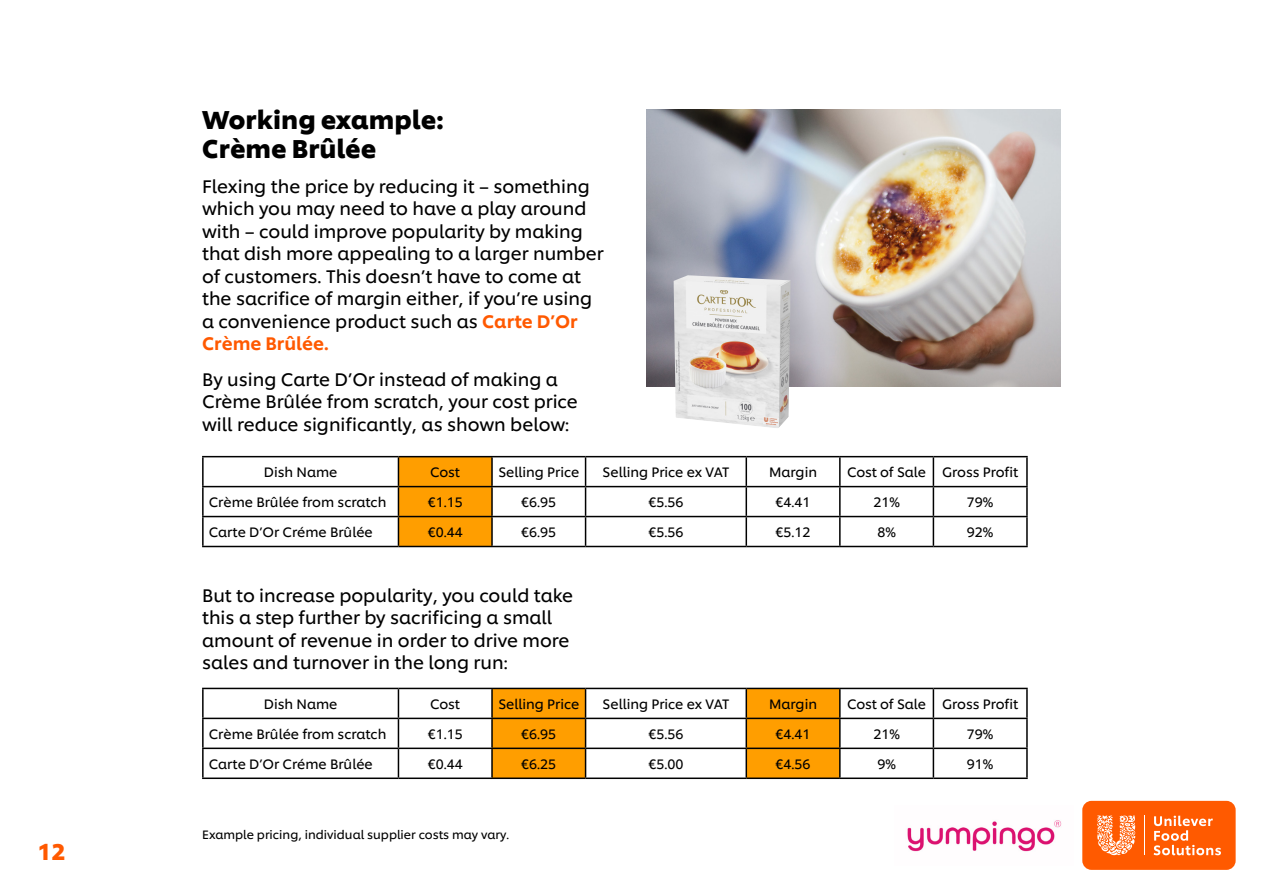
<style>
.page{position:relative;width:1263px;height:893px;background:#fff}
.page>*{position:absolute;margin:0;border:0;box-sizing:border-box;transform-origin:0 0}
.t1{font:700 25.5px/28.5px "Unilever Shilling";color:#000}
.t2{font:700 22.5px "Unilever Shilling";color:#ff5900}
.t3{font:18px/22.5px "Unilever Shilling";color:#000}
.t4{font:13.5px "Unilever Shilling";color:#000}
.t5{font:12px "Unilever Shilling";color:#000}
.s1{font-weight:500;color:#ff5900}
</style>
<div class="page">
<img style="left:646px;top:109px;width:415px;height:277px">
<img style="left:907px;top:820px;width:155px;height:32px">
<img style="left:674px;top:275px;width:117px;height:153px">
<div style="left:1082px;top:801px;width:153px;height:69px;background:#ff5a00;border-radius:9px"></div>
<svg style="left:1097px;top:815px;width:38px;height:40px"></svg>
<hr style="left:1144px;top:816px;width:1px;height:39px;background:#fff">
<svg style="left:1153px;top:816px;width:68px;height:39px"></svg>
<hr style="left:202px;top:456px;width:196px;height:1px;background:#000">
<hr style="left:202px;top:457px;width:2px;height:29px;background:#000">
<hr style="left:398px;top:456px;width:94px;height:1px;background:#000">
<hr style="left:492px;top:456px;width:94px;height:1px;background:#000">
<hr style="left:491px;top:457px;width:2px;height:29px;background:#000">
<hr style="left:586px;top:456px;width:160px;height:1px;background:#000">
<hr style="left:746px;top:456px;width:94px;height:1px;background:#000">
<hr style="left:745px;top:457px;width:2px;height:29px;background:#000">
<hr style="left:840px;top:456px;width:93px;height:1px;background:#000">
<hr style="left:839px;top:457px;width:2px;height:29px;background:#000">
<hr style="left:933px;top:456px;width:95px;height:1px;background:#000">
<hr style="left:1026px;top:457px;width:2px;height:29px;background:#000">
<hr style="left:202px;top:486px;width:196px;height:1px;background:#000">
<hr style="left:202px;top:487px;width:2px;height:29px;background:#000">
<hr style="left:492px;top:486px;width:94px;height:1px;background:#000">
<hr style="left:491px;top:487px;width:2px;height:29px;background:#000">
<hr style="left:586px;top:486px;width:160px;height:1px;background:#000">
<hr style="left:746px;top:486px;width:94px;height:1px;background:#000">
<hr style="left:745px;top:487px;width:2px;height:29px;background:#000">
<hr style="left:840px;top:486px;width:93px;height:1px;background:#000">
<hr style="left:839px;top:487px;width:2px;height:29px;background:#000">
<hr style="left:933px;top:486px;width:95px;height:1px;background:#000">
<hr style="left:1026px;top:487px;width:2px;height:29px;background:#000">
<hr style="left:202px;top:516px;width:196px;height:1px;background:#000">
<hr style="left:202px;top:517px;width:2px;height:29px;background:#000">
<svg style="left:398px;top:457px;width:94px;height:89px;background:#f09400"></svg>
<hr style="left:492px;top:516px;width:94px;height:1px;background:#000">
<hr style="left:491px;top:517px;width:2px;height:29px;background:#000">
<hr style="left:586px;top:516px;width:160px;height:1px;background:#000">
<svg style="left:585px;top:457px;width:1px;height:89px"></svg>
<hr style="left:746px;top:516px;width:94px;height:1px;background:#000">
<hr style="left:745px;top:517px;width:2px;height:29px;background:#000">
<hr style="left:840px;top:516px;width:93px;height:1px;background:#000">
<hr style="left:839px;top:517px;width:2px;height:29px;background:#000">
<hr style="left:933px;top:516px;width:95px;height:1px;background:#000">
<svg style="left:933px;top:457px;width:1px;height:89px"></svg>
<hr style="left:1026px;top:517px;width:2px;height:29px;background:#000">
<hr style="left:202px;top:546px;width:196px;height:1px;background:#000">
<hr style="left:398px;top:546px;width:94px;height:1px;background:#000">
<hr style="left:492px;top:546px;width:94px;height:1px;background:#000">
<hr style="left:586px;top:546px;width:160px;height:1px;background:#000">
<hr style="left:746px;top:546px;width:94px;height:1px;background:#000">
<hr style="left:840px;top:546px;width:93px;height:1px;background:#000">
<hr style="left:933px;top:546px;width:95px;height:1px;background:#000">
<hr style="left:202px;top:688px;width:196px;height:1px;background:#000">
<hr style="left:202px;top:689px;width:2px;height:29px;background:#000">
<hr style="left:398px;top:688px;width:94px;height:1px;background:#000">
<hr style="left:491px;top:689px;width:2px;height:29px;background:#000">
<hr style="left:840px;top:688px;width:93px;height:1px;background:#000">
<hr style="left:839px;top:689px;width:2px;height:29px;background:#000">
<hr style="left:933px;top:688px;width:95px;height:1px;background:#000">
<hr style="left:1026px;top:689px;width:2px;height:29px;background:#000">
<hr style="left:202px;top:718px;width:196px;height:1px;background:#000">
<hr style="left:202px;top:719px;width:2px;height:29px;background:#000">
<hr style="left:398px;top:718px;width:94px;height:1px;background:#000">
<hr style="left:491px;top:719px;width:2px;height:29px;background:#000">
<hr style="left:840px;top:718px;width:93px;height:1px;background:#000">
<hr style="left:839px;top:719px;width:2px;height:29px;background:#000">
<hr style="left:933px;top:718px;width:95px;height:1px;background:#000">
<hr style="left:1026px;top:719px;width:2px;height:29px;background:#000">
<hr style="left:202px;top:748px;width:196px;height:1px;background:#000">
<hr style="left:202px;top:749px;width:2px;height:28px;background:#000">
<hr style="left:398px;top:748px;width:94px;height:1px;background:#000">
<svg style="left:398px;top:689px;width:1px;height:88px"></svg>
<hr style="left:491px;top:749px;width:2px;height:28px;background:#000">
<svg style="left:492px;top:688px;width:348px;height:89px"></svg>
<hr style="left:746px;top:748px;width:94px;height:1px;background:#000">
<hr style="left:745px;top:749px;width:2px;height:28px;background:#000">
<hr style="left:840px;top:748px;width:93px;height:1px;background:#000">
<hr style="left:839px;top:749px;width:2px;height:28px;background:#000">
<hr style="left:933px;top:748px;width:95px;height:1px;background:#000">
<svg style="left:933px;top:689px;width:1px;height:88px"></svg>
<hr style="left:1026px;top:749px;width:2px;height:28px;background:#000">
<hr style="left:202px;top:777px;width:196px;height:2px;background:#000">
<hr style="left:398px;top:777px;width:94px;height:2px;background:#000">
<hr style="left:492px;top:777px;width:94px;height:2px;background:#000">
<hr style="left:586px;top:777px;width:160px;height:2px;background:#000">
<hr style="left:746px;top:777px;width:94px;height:2px;background:#000">
<hr style="left:840px;top:777px;width:93px;height:2px;background:#000">
<hr style="left:933px;top:777px;width:95px;height:2px;background:#000">
<p class="t2" style="left:38px;top:834px;width:29px">12</p>
<h1 class="t1" style="left:202px;top:103px;width:243px">Working example:<br>Crème Brûlée</h1>
<p class="t3" style="left:202px;top:174px;width:403px">Flexing the price by reducing it – something which you may need to have a play around with – could improve popularity by making that dish more appealing to a larger number of customers. This doesn’t have to come at the sacrifice of margin either, if you’re using a convenience product such as <span class="s1">Carte D’Or Crème Brûlée.</span></p>
<p class="t3" style="left:202px;top:366px;width:377px">By using Carte D’Or instead of making a<br>Crème Brûlée from scratch, your cost price will reduce significantly, as shown below:</p>
<p class="t4" style="left:264px;top:462px;width:75px">Dish Name</p>
<p class="t4" style="left:430px;top:462px;width:31px">Cost</p>
<p class="t4" style="left:498px;top:462px;width:82px">Selling Price</p>
<p class="t4" style="left:603px;top:462px;width:128px">Selling Price ex VAT</p>
<p class="t4" style="left:769px;top:462px;width:49px">Margin</p>
<p class="t4" style="left:847px;top:462px;width:173px">Cost of Sale Gross Profit</p>
<p class="t4" style="left:209px;top:492px;width:179px">Crème Brûlée from scratch</p>
<p class="t4" style="left:428px;top:492px;width:36px">€1.15</p>
<p class="t4" style="left:521px;top:492px;width:36px">€6.95</p>
<p class="t4" style="left:648px;top:492px;width:36px">€5.56</p>
<p class="t4" style="left:776px;top:492px;width:36px">€4.41</p>
<p class="t4" style="left:873px;top:492px;width:28px">21%</p>
<p class="t4" style="left:967px;top:492px;width:28px">79%</p>
<p class="t4" style="left:209px;top:522px;width:165px">Carte D’Or Créme Brûlée</p>
<p class="t4" style="left:428px;top:522px;width:36px">€0.44</p>
<p class="t4" style="left:521px;top:522px;width:36px">€6.95</p>
<p class="t4" style="left:648px;top:522px;width:36px">€5.56</p>
<p class="t4" style="left:776px;top:522px;width:36px">€5.12</p>
<p class="t4" style="left:877px;top:522px;width:20px">8%</p>
<p class="t4" style="left:967px;top:522px;width:28px">92%</p>
<p class="t3" style="left:202px;top:582px;width:373px">But to increase popularity, you could take this a step further by sacrificing a small amount of revenue in order to drive more sales and turnover in the long run:</p>
<p class="t4" style="left:264px;top:694px;width:75px">Dish Name</p>
<p class="t4" style="left:430px;top:694px;width:31px">Cost</p>
<p class="t4" style="left:498px;top:694px;width:82px">Selling Price</p>
<p class="t4" style="left:603px;top:694px;width:128px">Selling Price ex VAT</p>
<p class="t4" style="left:769px;top:694px;width:49px">Margin</p>
<p class="t4" style="left:847px;top:694px;width:173px">Cost of Sale Gross Profit</p>
<p class="t4" style="left:209px;top:724px;width:179px">Crème Brûlée from scratch</p>
<p class="t4" style="left:428px;top:724px;width:36px">€1.15</p>
<p class="t4" style="left:521px;top:724px;width:36px">€6.95</p>
<p class="t4" style="left:648px;top:724px;width:36px">€5.56</p>
<p class="t4" style="left:776px;top:724px;width:36px">€4.41</p>
<p class="t4" style="left:873px;top:724px;width:28px">21%</p>
<p class="t4" style="left:967px;top:724px;width:28px">79%</p>
<p class="t4" style="left:209px;top:753px;width:165px">Carte D’Or Créme Brûlée</p>
<p class="t4" style="left:428px;top:753px;width:36px">€0.44</p>
<p class="t4" style="left:521px;top:753px;width:36px">€6.25</p>
<p class="t4" style="left:648px;top:753px;width:36px">€5.00</p>
<p class="t4" style="left:776px;top:753px;width:36px">€4.56</p>
<p class="t4" style="left:877px;top:753px;width:20px">9%</p>
<p class="t4" style="left:967px;top:753px;width:28px">91%</p>
<p class="t5" style="left:202px;top:826px;width:309px">Example pricing, individual supplier costs may vary.</p>
</div>
